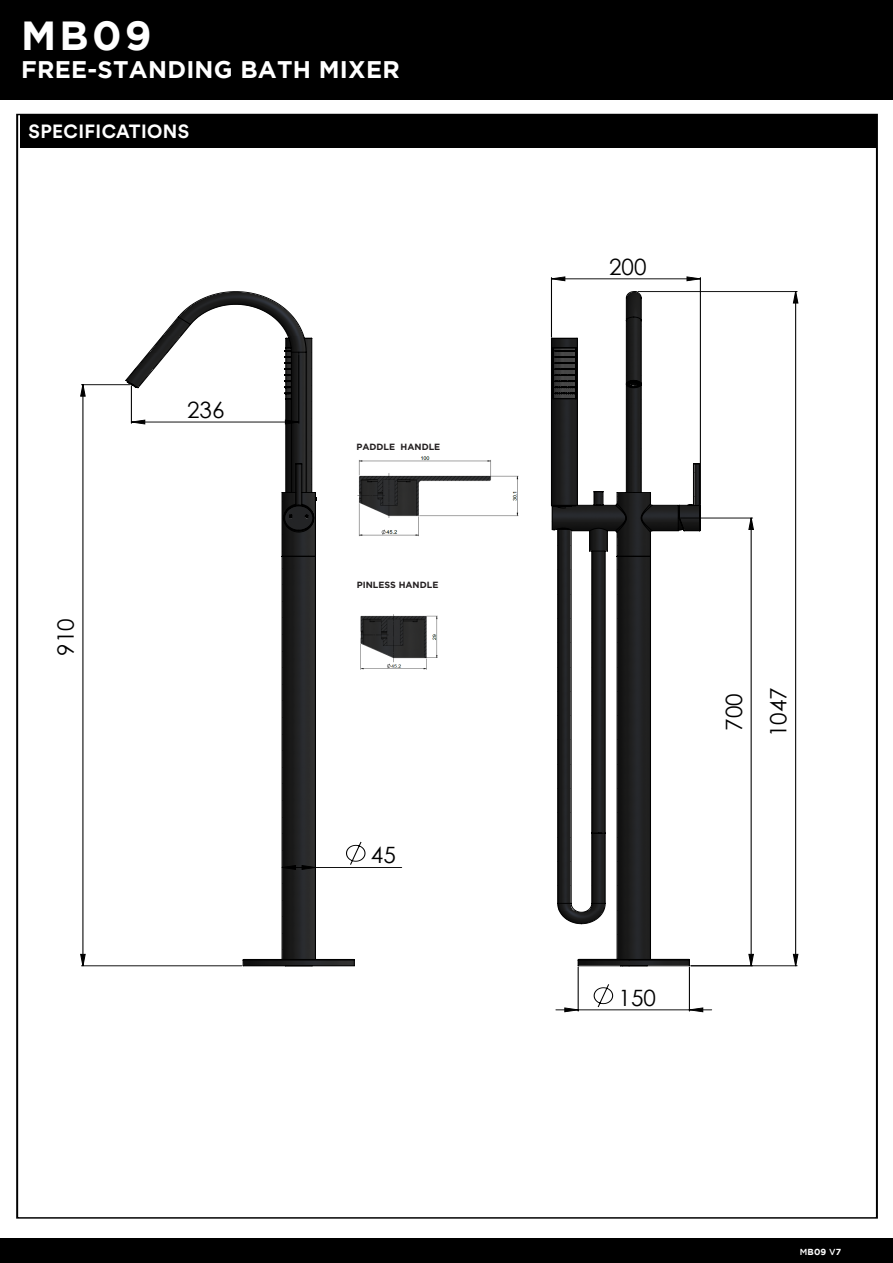
<style>
.page{position:relative;width:893px;height:1263px;background:#fff}
.page>*{position:absolute;margin:0;border:0;box-sizing:border-box;transform-origin:0 0}
.t1{font:700 40.5px "Gotham";color:#fff}
.t2{font:700 24px "Gotham";letter-spacing:.01em;color:#fff}
.t3{font:22.5px/44.5px "Century Gothic";color:#000}
.t4{font:700 18.9px "Circular Std";letter-spacing:.02em;color:#fff}
.t5{font:700 9px "Gotham";color:#231f20}
.t6{font:700 8.7px "Gotham";color:#fff}
.s1{font-family:"Gotham HTF";font-weight:500}
.s2{font-style:inherit}
</style>
<div class="page">
<div style="left:20px;top:114px;width:856px;height:34px;background:#000"></div>
<div style="left:0;top:1238px;width:893px;height:25px;background:#000"></div>
<div style="left:0;top:0;width:893px;height:100px;background:#000"></div>
<svg style="left:355px;top:842px;width:10px;height:20px"></svg>
<hr style="left:638px;top:291px;width:159px;height:1px;background:#000">
<hr style="left:691px;top:965px;width:106px;height:1px;background:#000">
<hr style="left:680px;top:518px;width:73px;height:1px;background:#000">
<hr style="left:700px;top:278px;width:1px;height:227px;background:#000">
<hr style="left:551px;top:278px;width:1px;height:59px;background:#000">
<hr style="left:81px;top:965px;width:161px;height:1px;background:#000">
<hr style="left:81px;top:384px;width:49px;height:1px;background:#000">
<svg style="left:793px;top:291px;width:5px;height:675px"></svg>
<svg style="left:749px;top:518px;width:5px;height:448px"></svg>
<svg style="left:282px;top:867px;width:421px;height:145px"></svg>
<svg style="left:551px;top:277px;width:150px;height:4px"></svg>
<svg style="left:80px;top:384px;width:5px;height:582px"></svg>
<svg style="left:551px;top:291px;width:150px;height:675px"></svg>
<svg style="left:125px;top:291px;width:230px;height:675px"></svg>
<img style="left:353px;top:453px;width:165px;height:84px">
<img style="left:360px;top:614px;width:78px;height:56px">
<h1 class="t1" style="left:21px;top:12px;width:132px">MB09</h1>
<h2 class="t2" style="left:21px;top:56px;width:380px">FREE-STANDING BATH MIXER</h2>
<h3 class="t4" style="left:29px;top:119px;width:162px">SPECIFICATIONS</h3>
<h3 class="t3" style="left:43px;top:656px;width:39px;rotate:-90deg">910</h3>
<h3 class="t3" style="left:187px;top:387px;width:39px">236</h3>
<p class="t5" style="left:356px;top:441px;width:85px">PADDLE HANDLE</p>
<p class="t5" style="left:357px;top:579px;width:83px">PINLESS HANDLE</p>
<h3 class="t3" style="left:371px;top:832px;width:26px">45</h3>
<h3 class="t3" style="left:609px;top:244px;width:39px">200</h3>
<h3 class="t3" style="left:711px;top:737px;width:51px;rotate:-90deg">700<br>1047</h3>
<h3 class="t3" style="left:619px;top:975px;width:39px">150</h3>
<p class="t6" style="left:800px;top:1247px;width:43px"><span class="s1">M</span>B09 <span class="s1">V</span><span class="s2">7</span></p>
</div>
